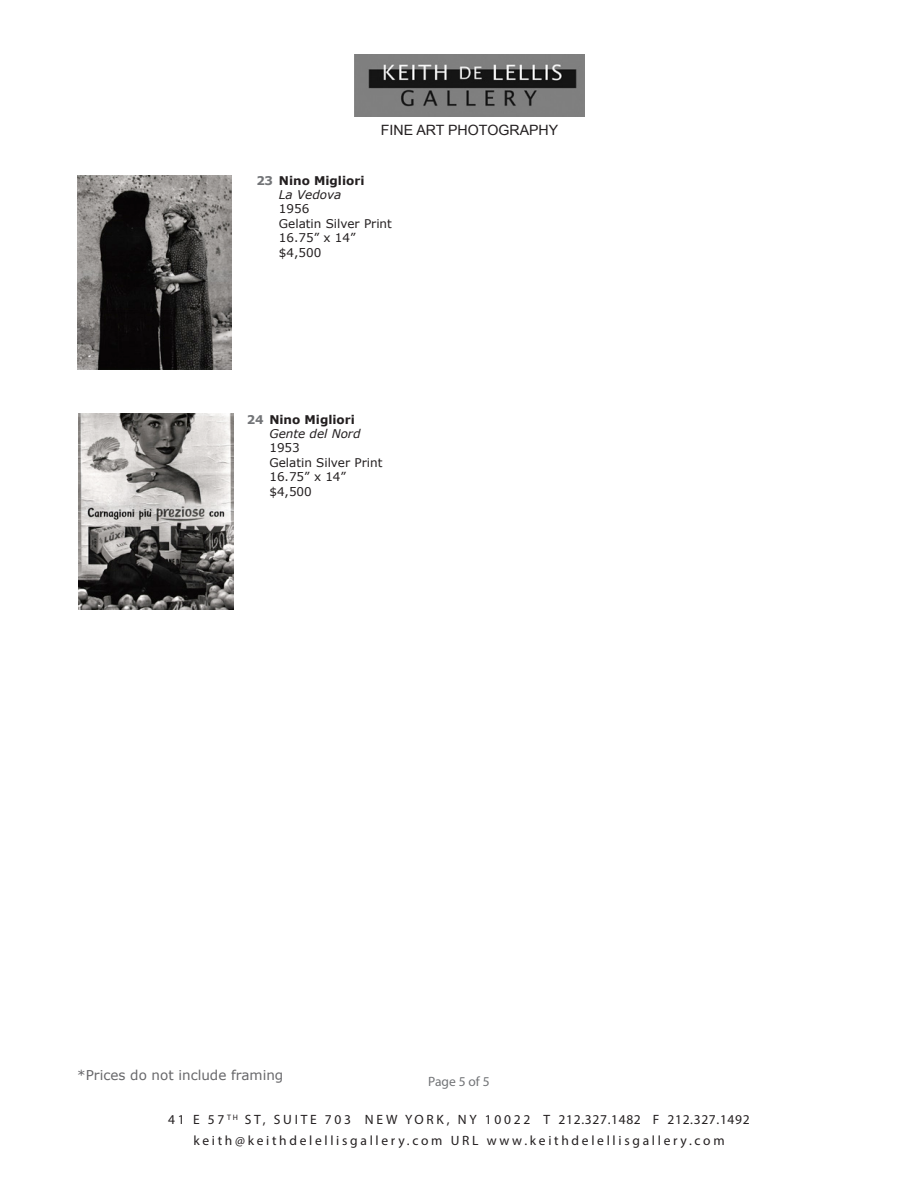
<style>
.page{position:relative;width:918px;height:1188px;background:#fff}
.page>*{position:absolute;margin:0;border:0;box-sizing:border-box;transform-origin:0 0}
.t1{font:14.25px "Arial";color:#231f20}
.t2{font:13.5px "Myriad Pro";letter-spacing:.2em;color:#231f20}
.t3{font:13.5px "Verdana";color:#67676a}
.t4{font:13.5px "Myriad Pro";color:#727477}
.t5{font:12px "Verdana";color:#231f20}
.t6{font:700 12px "Verdana";color:#231f20}
.t7{font:italic 12px "Verdana";color:#231f20}
.s1{color:#727477}
</style>
<div class="page">
<img style="left:355px;top:54px;width:229px;height:63px">
<img style="left:78px;top:414px;width:155px;height:196px">
<img style="left:78px;top:176px;width:153px;height:194px">
<p class="t1" style="left:381px;top:120px;width:179px">FINE ART PHOTOGRAPHY</p>
<p class="t6" style="left:256px;top:173px;width:110px"><span class="s1">23</span> Nino Migliori</p>
<p class="t7" style="left:279px;top:187px;width:64px">La Vedova</p>
<p class="t5" style="left:279px;top:201px;width:32px">1956</p>
<p class="t5" style="left:279px;top:216px;width:115px">Gelatin Silver Print</p>
<p class="t5" style="left:279px;top:230px;width:78px">16.75” x 14”</p>
<p class="t5" style="left:279px;top:245px;width:44px">$4,500</p>
<p class="t6" style="left:247px;top:411px;width:110px"><span class="s1">24</span> Nino Migliori</p>
<p class="t7" style="left:269px;top:426px;width:93px">Gente del Nord</p>
<p class="t5" style="left:269px;top:440px;width:32px">1953</p>
<p class="t5" style="left:269px;top:455px;width:115px">Gelatin Silver Print</p>
<p class="t5" style="left:269px;top:469px;width:78px">16.75” x 14”</p>
<p class="t5" style="left:269px;top:484px;width:44px">$4,500</p>
<p class="t3" style="left:77px;top:1066px;width:208px">*Prices do not include framing</p>
<p class="t4" style="left:428px;top:1073px;width:63px">Page 5 of 5</p>
<p class="t2" style="left:168px;top:1112px;width:583px">41 E 57 <sup>TH</sup> ST, SUITE 703 NEW YORK, NY 10022 T 212.327.1482 F 212.327.1492</p>
<p class="t2" style="left:193px;top:1133px;width:533px">keith@keithdelellisgallery.com URL www.keithdelellisgallery.com</p>
</div>
